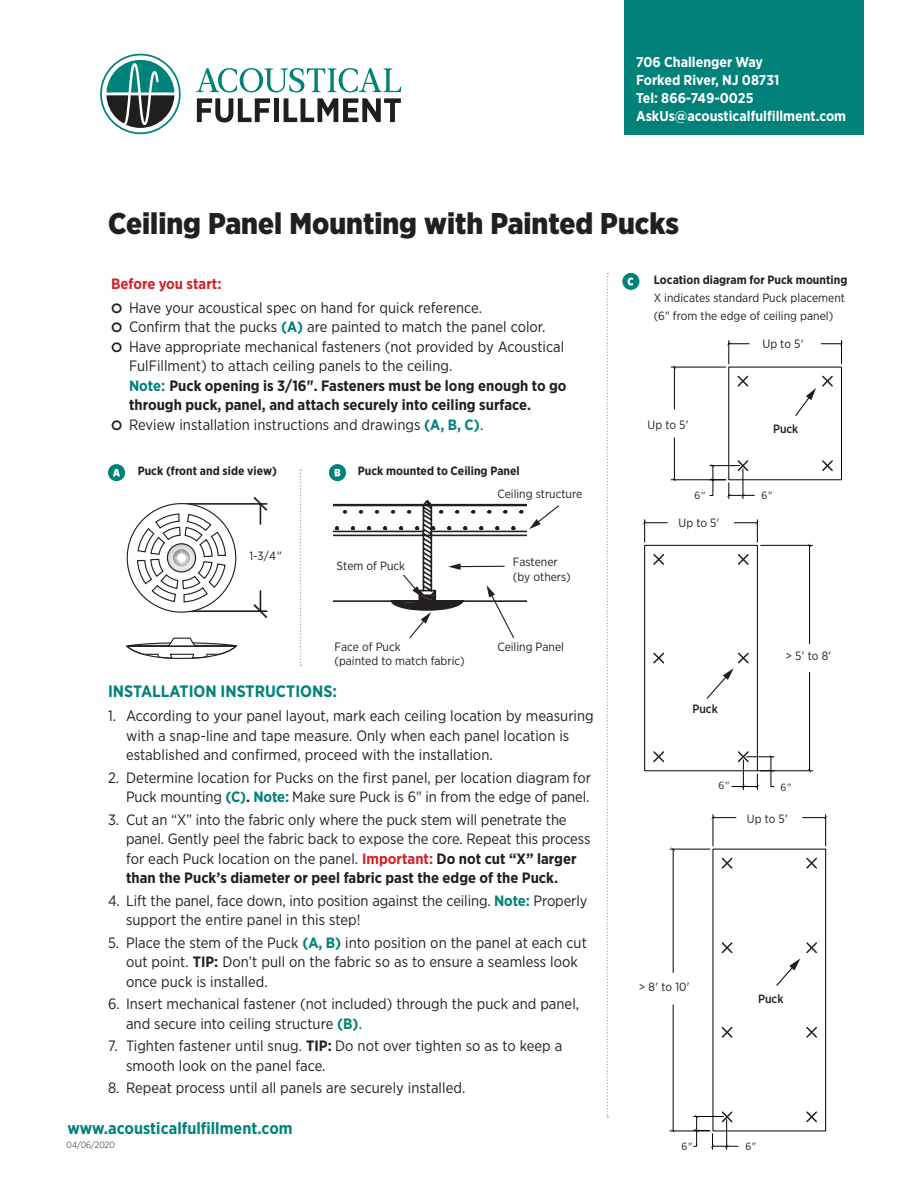
<style>
.page{position:relative;width:918px;height:1188px;background:#fff}
.page>*{position:absolute;margin:0;border:0;box-sizing:border-box;transform-origin:0 0}
.t1{font:900 30px "Gotham Narrow";color:#231f20}
.Main_text{font:700 16.5px "Gotham Narrow";color:#00827a}
.Main_text-2{font:15px/19.5px "Gotham Narrow";letter-spacing:.005em;color:#231f20}
.Main_text-3{font:700 15px "Gotham Narrow";color:#d1232a}
.t2{font:700 14.25px/18px "Gotham Narrow";color:#fff}
.t3{font:13.5px/16.2px "Gotham Narrow";color:#231f20}
.Main_text-4{font:12px/14.4px "Gotham Narrow";color:#231f20}
.Main_text-5{font:700 12px "Gotham Narrow";color:#231f20}
.t4{font:500 12px "Gotham Narrow";color:#231f20}
.t5{font:10.5px "Gotham Narrow";color:#231f20}
.t6{font:300 9px "Gotham Narrow";color:#231f20}
.s1{font-family:"Freight Sans Pro"}
.s2{font-weight:700;color:#00827a}
.s3{font-weight:700}
.s4{font-weight:700;color:#d1232a}
</style>
<div class="page">
<div style="left:624px;top:0;width:240px;height:135px;background:#00827a"></div>
<svg style="left:101px;top:55px;width:79px;height:78px"></svg>
<div style="left:100px;top:54px;width:81px;height:80px;border:2px solid #00827a;border-radius:50%"></div>
<svg style="left:106px;top:60px;width:68px;height:68px"></svg>
<svg style="left:196px;top:68px;width:205px;height:24px"></svg>
<svg style="left:197px;top:98px;width:73px;height:24px"></svg>
<div style="left:274px;top:98px;width:5px;height:24px;background:#211e1e"></div>
<svg style="left:284px;top:98px;width:117px;height:24px"></svg>
<svg style="left:253px;top:591px;width:14px;height:27px"></svg>
<svg style="left:253px;top:497px;width:14px;height:27px"></svg>
<hr style="left:187px;top:610px;width:80px;height:2px;background:#231f20">
<hr style="left:187px;top:503px;width:80px;height:2px;background:#231f20">
<div style="left:127px;top:504px;width:109px;height:108px;background:#fff;border-radius:50%"></div>
<svg style="left:136px;top:513px;width:91px;height:90px"></svg>
<svg style="left:125px;top:637px;width:113px;height:22px"></svg>
<svg style="left:334px;top:499px;width:225px;height:140px"></svg>
<svg style="left:607px;top:273px;width:1px;height:845px"></svg>
<div style="left:644px;top:545px;width:114px;height:226px;border:1px solid #040503"></div>
<svg style="left:734px;top:520px;width:25px;height:22px"></svg>
<svg style="left:643px;top:520px;width:24px;height:22px"></svg>
<svg style="left:727px;top:341px;width:22px;height:23px"></svg>
<svg style="left:821px;top:341px;width:22px;height:23px"></svg>
<hr style="left:809px;top:672px;width:1px;height:99px;background:#040503">
<hr style="left:809px;top:545px;width:1px;height:99px;background:#040503">
<hr style="left:761px;top:770px;width:52px;height:1px;background:#040503">
<hr style="left:761px;top:545px;width:52px;height:1px;background:#040503">
<hr style="left:671px;top:367px;width:55px;height:1px;background:#040503">
<hr style="left:671px;top:479px;width:55px;height:1px;background:#040503">
<hr style="left:674px;top:367px;width:1px;height:42px;background:#040503">
<hr style="left:674px;top:438px;width:1px;height:42px;background:#040503">
<svg style="left:653px;top:652px;width:12px;height:12px"></svg>
<svg style="left:732px;top:750px;width:43px;height:40px"></svg>
<svg style="left:653px;top:751px;width:12px;height:12px"></svg>
<svg style="left:737px;top:554px;width:12px;height:11px"></svg>
<svg style="left:653px;top:554px;width:12px;height:11px"></svg>
<svg style="left:822px;top:460px;width:11px;height:12px"></svg>
<svg style="left:709px;top:459px;width:45px;height:40px"></svg>
<svg style="left:737px;top:375px;width:12px;height:12px"></svg>
<hr style="left:673px;top:1005px;width:1px;height:126px;background:#040503">
<hr style="left:673px;top:849px;width:1px;height:124px;background:#040503">
<hr style="left:670px;top:1131px;width:40px;height:1px;background:#040503">
<hr style="left:670px;top:849px;width:40px;height:1px;background:#040503">
<svg style="left:671px;top:847px;width:4px;height:4px"></svg>
<svg style="left:671px;top:1129px;width:4px;height:4px"></svg>
<svg style="left:795px;top:375px;width:38px;height:41px"></svg>
<svg style="left:706px;top:652px;width:43px;height:47px"></svg>
<svg style="left:693px;top:814px;width:134px;height:335px"></svg>
<div style="left:108px;top:464px;width:17px;height:17px;background:#00827a;border-radius:50%"></div>
<svg style="left:113px;top:469px;width:7px;height:8px"></svg>
<svg style="left:300px;top:470px;width:1px;height:196px"></svg>
<svg style="left:329px;top:464px;width:17px;height:17px"></svg>
<svg style="left:335px;top:469px;width:5px;height:7px"></svg>
<svg style="left:622px;top:273px;width:17px;height:17px"></svg>
<svg style="left:628px;top:278px;width:5px;height:7px"></svg>
<p class="t2" style="left:636px;top:53px;width:212px">706 Challenger Way<br>Forked River, NJ 08731<br>Tel: 866-749-0025<br>AskUs@acousticalfulfillment.com</p>
<p class="t1" style="left:108px;top:204px;width:572px">Ceiling Panel Mounting with Painted Pucks</p>
<p class="Main_text-3" style="left:111px;top:274px;width:112px">Before you start:</p>
<p class="Main_text-2" style="left:111px;top:297px;width:373px"><span class="s1">Z</span> Have your acoustical spec on hand for quick reference.</p>
<p class="Main_text-2" style="left:111px;top:317px;width:436px"><span class="s1">Z</span> Confirm that the pucks <span class="s2">(A)</span> are painted to match the panel color.</p>
<p class="Main_text-2" style="left:129px;top:336px;width:439px;text-indent:-18px"><span class="s1">Z</span> Have appropriate mechanical fasteners (not provided by Acoustical FulFillment) to attach ceiling panels to the ceiling.<br><span class="s2">Note:</span> <span class="s3">Puck opening is 3/16". Fasteners must be long enough to go through puck, panel, and attach securely into ceiling surface.</span></p>
<p class="Main_text-2" style="left:111px;top:414px;width:374px"><span class="s1">Z</span> Review installation instructions and drawings <span class="s2">(A, B, C)</span>.</p>
<p class="t3" style="left:497px;top:218px;width:97px">Ceiling structure</p>
<p class="Main_text-5" style="left:654px;top:272px;width:195px">Location diagram for Puck mounting</p>
<p class="Main_text-4" style="left:654px;top:289px;width:193px;line-height:18px">X indicates standard Puck placement (6" from the edge of ceiling panel)</p>
<p class="Main_text-4" style="left:763px;top:337px;width:43px">Up to 5'</p>
<p class="t3" style="left:339px;top:371px;width:148px">Face of Puck<br>(painted to match fabric)</p>
<p class="t3" style="left:497px;top:371px;width:76px">Ceiling Panel</p>
<p class="Main_text-4" style="left:648px;top:418px;width:43px">Up to 5'</p>
<p class="t4" style="left:773px;top:421px;width:27px">Puck</p>
<p class="Main_text-5" style="left:138px;top:464px;width:141px">Puck (front and side view)</p>
<p class="Main_text-4" style="left:249px;top:548px;width:35px">1-3/4"</p>
<p class="Main_text-5" style="left:358px;top:464px;width:164px">Puck mounted to Ceiling Panel</p>
<p class="Main_text-4" style="left:337px;top:558px;width:70px">Stem of Puck</p>
<p class="Main_text-4" style="left:334px;top:639px;width:132px">Face of Puck<br>(painted to match fabric)</p>
<p class="Main_text-4" style="left:497px;top:486px;width:86px">Ceiling structure</p>
<p class="Main_text-4" style="left:513px;top:555px;width:59px">Fastener (by others)</p>
<p class="Main_text-4" style="left:497px;top:639px;width:68px">Ceiling Panel</p>
<p class="Main_text" style="left:108px;top:681px;width:231px">INSTALLATION INSTRUCTIONS:</p>
<p class="Main_text-2" style="left:126px;top:706px;width:469px;text-indent:-18px">1. According to your panel layout, mark each ceiling location by measuring with a snap-line and tape measure. Only when each panel location is established and confirmed, proceed with the installation.</p>
<p class="Main_text-2" style="left:108px;top:767px;width:484px;text-align:right">2. Determine location for Pucks on the first panel, per location diagram for<br>Puck mounting <span class="s2">(C)</span><span class="s3">.</span> <span class="s2">Note:</span> Make sure Puck is 6" in from the edge of panel.</p>
<p class="Main_text-2" style="left:126px;top:809px;width:466px;text-indent:-18px">3. Cut an “X” into the fabric only where the puck stem will penetrate the panel. Gently peel the fabric back to expose the core. Repeat this process for each Puck location on the panel. <span class="s4">Important:</span> <span class="s3">Do not cut “X” larger than the Puck’s diameter or peel fabric past the edge of the Puck.</span></p>
<p class="Main_text-2" style="left:126px;top:890px;width:463px;text-indent:-18px">4. Lift the panel, face down, into position against the ceiling. <span class="s2">Note:</span> Properly support the entire panel in this step!</p>
<p class="Main_text-2" style="left:126px;top:932px;width:462px;text-indent:-18px">5. Place the stem of the Puck <span class="s2">(A, B)</span> into position on the panel at each cut out point. <span class="s3">TIP:</span> Don’t pull on the fabric so as to ensure a seamless look once puck is installed.</p>
<p class="Main_text-2" style="left:126px;top:994px;width:455px;text-indent:-18px">6. Insert mechanical fastener (not included) through the puck and panel, and secure into ceiling structure <span class="s2">(B)</span>.</p>
<p class="Main_text-2" style="left:126px;top:1036px;width:438px;text-indent:-18px">7. Tighten fastener until snug. <span class="s3">TIP:</span> Do not over tighten so as to keep a smooth look on the panel face.</p>
<p class="Main_text-2" style="left:108px;top:1078px;width:359px">8. Repeat process until all panels are securely installed.</p>
<p class="Main_text" style="left:68px;top:1117px;width:227px">www.acousticalfulfillment.com</p>
<p class="t6" style="left:67px;top:1140px;width:50px">04/06/2020</p>
<p class="t5" style="left:695px;top:489px;width:13px">6"</p>
<p class="Main_text-4" style="left:679px;top:515px;width:43px">Up to 5'</p>
<p class="t5" style="left:761px;top:489px;width:13px">6"</p>
<p class="t4" style="left:692px;top:701px;width:27px">Puck</p>
<p class="Main_text-4" style="left:786px;top:649px;width:47px">&gt; 5' to 8'</p>
<p class="t5" style="left:719px;top:779px;width:13px">6"</p>
<p class="t5" style="left:781px;top:781px;width:13px">6"</p>
<p class="Main_text-4" style="left:747px;top:811px;width:43px">Up to 5'</p>
<p class="Main_text-4" style="left:639px;top:979px;width:52px">&gt; 8' to 10'</p>
<p class="t4" style="left:758px;top:992px;width:27px">Puck</p>
<p class="t5" style="left:682px;top:1140px;width:13px">6"</p>
<p class="t5" style="left:745px;top:1140px;width:13px">6"</p>
</div>
